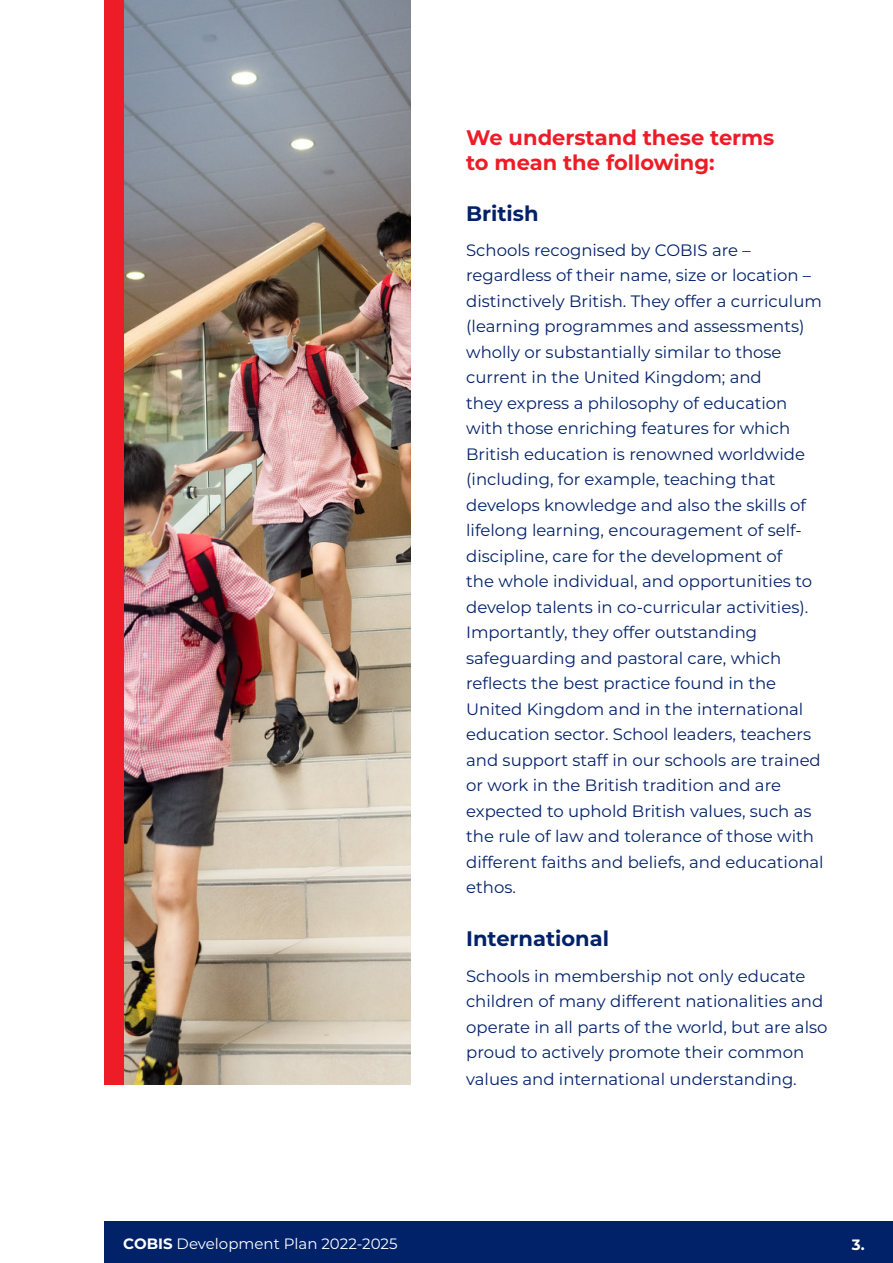
<style>
.page{position:relative;width:893px;height:1263px;background:#fff}
.page>*{position:absolute;margin:0;border:0;box-sizing:border-box;transform-origin:0 0}
.t1{font:700 21px/25.5px "Montserrat";color:#ed1c26}
.t2{font:700 21px "Montserrat";color:#012169}
.t3{font:16.5px/25.5px "Montserrat";color:#012169}
.t4{font:15px "Montserrat";color:#fff}
.t5{font:700 15px "Montserrat";color:#fff}
.s1{font-weight:700}
</style>
<div class="page">
<img style="left:123px;top:0;width:287px;height:1084px">
<div style="left:104px;top:1222px;width:789px;height:41px;background:#012169"></div>
<div style="left:104px;top:0;width:19px;height:1084px;background:#ed1c26"></div>
<p class="t1" style="left:466px;top:123px;width:310px">We understand these terms to mean the following:</p>
<p class="t2" style="left:466px;top:199px;width:74px">British</p>
<p class="t3" style="left:466px;top:237px;width:359px">Schools recognised by COBIS are – regardless of their name, size or location – distinctively British. They offer a curriculum (learning programmes and assessments) wholly or substantially similar to those current in the United Kingdom; and<br>they express a philosophy of education with those enriching features for which British education is renowned worldwide (including, for example, teaching that develops knowledge and also the skills of lifelong learning, encouragement of self&shy;discipline, care for the development of<br>the whole individual, and opportunities to develop talents in co-curricular activities).<br>Importantly, they offer outstanding safeguarding and pastoral care, which reflects the best practice found in the United Kingdom and in the international education sector. School leaders, teachers and support staff in our schools are trained or work in the British tradition and are expected to uphold British values, such as the rule of law and tolerance of those with different faiths and beliefs, and educational ethos.</p>
<p class="t2" style="left:466px;top:923px;width:144px">International</p>
<p class="t3" style="left:466px;top:963px;width:363px">Schools in membership not only educate children of many different nationalities and operate in all parts of the world, but are also proud to actively promote their common</p>
<p class="t3" style="left:466px;top:1066px;width:332px">values and international understanding.</p>
<p class="t4" style="left:123px;top:1233px;width:276px"><span class="s1">COBIS</span> Development Plan 2022-2025</p>
<p class="t5" style="left:852px;top:1234px;width:14px">3.</p>
</div>
